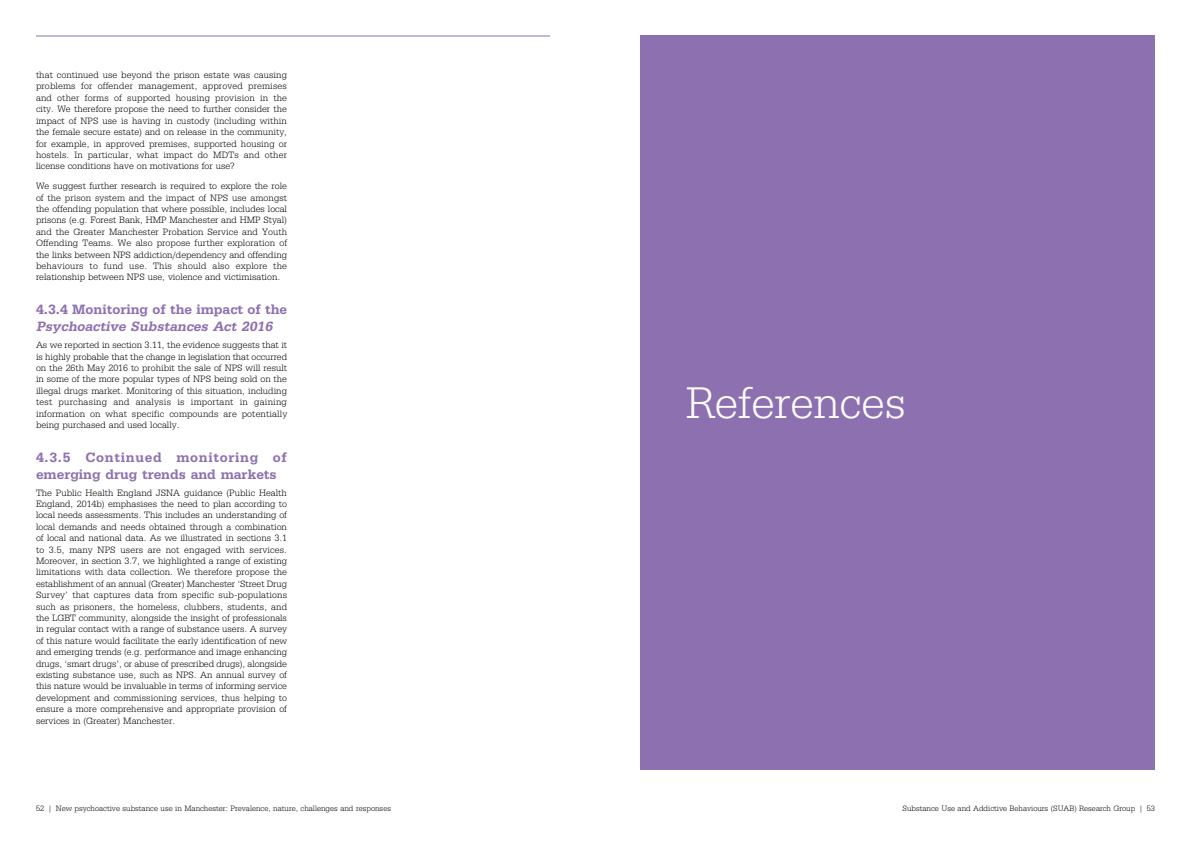
<style>
.page{position:relative;width:1191px;height:842px;background:#fff}
.page>*{position:absolute;margin:0;border:0;box-sizing:border-box;transform-origin:0 0}
.t1{font:300 46px "Serifa BEFOP";color:#fff}
.t2{font:500 14px/16.8px "Serifa BEFOP";color:#8d70b0}
.t3{font:italic 500 14px "Serifa BEFOP";color:#8d70b0}
.t4{font:300 9.5px/11.4px "Serifa BEFOP";color:#000;text-align:justify}
.t5{font:300 8px "Serifa BEFOP";color:#000}
</style>
<div class="page">
<hr style="left:36px;top:36px;width:514px;height:1px;background:#8d70b0">
<div style="left:641px;top:36px;width:514px;height:734px;background:#8d70b0"></div>
<p class="t4" style="left:36px;top:69px;width:253px">that continued use beyond the prison estate was causing problems for offender management, approved premises and other forms of supported housing provision in the city. We therefore propose the need to further consider the impact of NPS use is having in custody (including within the female secure estate) and on release in the community, for example, in approved premises, supported housing or hostels. In particular, what impact do MDTs and other license conditions have on motivations for use?</p>
<p class="t4" style="left:36px;top:180px;width:253px">We suggest further research is required to explore the role of the prison system and the impact of NPS use amongst the offending population that where possible, includes local prisons (e.g. Forest Bank, HMP Manchester and HMP Styal) and the Greater Manchester Probation Service and Youth Offending Teams. We also propose further exploration of the links between NPS addiction/dependency and offending behaviours to fund use. This should also explore the relationship between NPS use, violence and victimisation.</p>
<h2 class="t2" style="left:36px;top:301px;width:252px">4.3.4 Monitoring of the impact of the</h2>
<h2 class="t3" style="left:36px;top:318px;width:241px">Psychoactive Substances Act 2016</h2>
<p class="t4" style="left:36px;top:339px;width:253px">As we reported in section 3.11, the evidence suggests that it is highly probable that the change in legislation that occurred on the 26th May 2016 to prohibit the sale of NPS will result in some of the more popular types of NPS being sold on the illegal drugs market. Monitoring of this situation, including test purchasing and analysis is important in gaining information on what specific compounds are potentially being purchased and used locally.</p>
<h2 class="t2" style="left:36px;top:449px;width:252px">4.3.5 Continued monitoring of emerging drug trends and markets</h2>
<p class="t4" style="left:36px;top:487px;width:253px">The Public Health England JSNA guidance (Public Health England, 2014b) emphasises the need to plan according to local needs assessments. This includes an understanding of local demands and needs obtained through a combination of local and national data. As we illustrated in sections 3.1 to 3.5, many NPS users are not engaged with services.<br>Moreover, in section 3.7, we highlighted a range of existing limitations with data collection. We therefore propose the establishment of an annual (Greater) Manchester ‘Street Drug Survey’ that captures data from specific sub-populations such as prisoners, the homeless, clubbers, students, and the LGBT community, alongside the insight of professionals in regular contact with a range of substance users. A survey of this nature would facilitate the early identification of new and emerging trends (e.g. performance and image enhancing drugs, ‘smart drugs’, or abuse of prescribed drugs), alongside existing substance use, such as NPS. An annual survey of this nature would be invaluable in terms of informing service development and commissioning services, thus helping to ensure a more comprehensive and appropriate provision of services in (Greater) Manchester.</p>
<h1 class="t1" style="left:686px;top:377px;width:221px">References</h1>
<p class="t5" style="left:36px;top:804px;width:356px">52 | New psychoactive substance use in Manchester: Prevalence, nature, challenges and responses</p>
<p class="t5" style="left:902px;top:804px;width:254px">Substance Use and Addictive Behaviours (SUAB) Research Group | 53</p>
</div>
